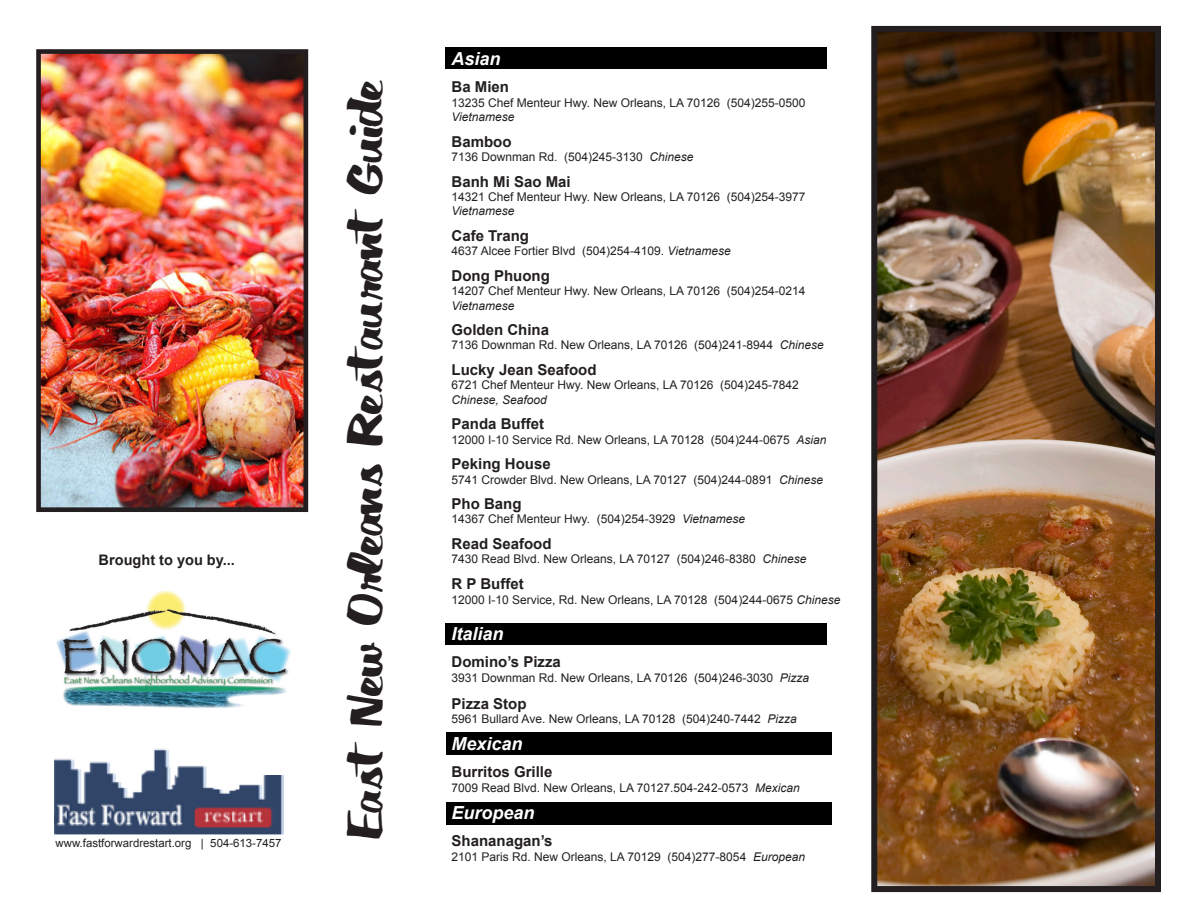
<style>
.page{position:relative;width:1188px;height:918px;background:#fff}
.page>*{position:absolute;margin:0;border:0;box-sizing:border-box;transform-origin:0 0}
.t1{font:45px "Big Fiction Text";color:#231f20}
.t2{font:italic 700 18px "Arial";color:#fff}
.t3{font:700 15px "Arial";color:#231f20}
.t4{font:700 14.55px "Arial";color:#231f20}
.t5{font:12px "Arial";color:#231f20}
.t6{font:italic 12px "Arial";color:#231f20}
.t7{font:11.4px "Arial";color:#231f20}
.s1{font-style:italic}
</style>
<div class="page">
<div style="left:446px;top:802px;width:385px;height:22px;background:#000"></div>
<div style="left:446px;top:732px;width:385px;height:22px;background:#000"></div>
<div style="left:446px;top:623px;width:381px;height:22px;background:#000"></div>
<div style="left:446px;top:48px;width:381px;height:21px;background:#000"></div>
<img style="left:878px;top:33px;width:276px;height:852px">
<div style="left:871px;top:26px;width:290px;height:866px;border:6px solid #231f20"></div>
<img style="left:54px;top:749px;width:229px;height:86px">
<div style="left:218px;top:691px;width:78px;height:84px;background:#fff"></div>
<img style="left:56px;top:590px;width:235px;height:118px">
<img style="left:42px;top:55px;width:260px;height:451px">
<div style="left:36px;top:49px;width:272px;height:463px;border:5px solid #231f20"></div>
<p class="t4" style="left:99px;top:551px;width:138px">Brought to you by...</p>
<p class="t7" style="left:56px;top:836px;width:227px">www.fastforwardrestart.org | 504-613-7457</p>
<p class="t1" style="left:334px;top:839px;width:763px;rotate:-90deg">East New Orleans Restaurant Guide</p>
<p class="t2" style="left:452px;top:47px;width:51px">Asian</p>
<p class="t3" style="left:452px;top:77px;width:59px">Ba Mien</p>
<p class="t5" style="left:452px;top:95px;width:355px">13235 Chef Menteur Hwy. New Orleans, LA 70126 (504)255-0500</p>
<p class="t6" style="left:452px;top:109px;width:65px">Vietnamese</p>
<p class="t3" style="left:452px;top:131px;width:62px">Bamboo</p>
<p class="t5" style="left:452px;top:149px;width:244px">7136 Downman Rd. (504)245-3130 <span class="s1">Chinese</span></p>
<p class="t3" style="left:452px;top:171px;width:121px">Banh Mi Sao Mai</p>
<p class="t5" style="left:452px;top:189px;width:355px">14321 Chef Menteur Hwy. New Orleans, LA 70126 (504)254-3977</p>
<p class="t6" style="left:452px;top:203px;width:65px">Vietnamese</p>
<p class="t3" style="left:452px;top:226px;width:79px">Cafe Trang</p>
<p class="t5" style="left:452px;top:243px;width:281px">4637 Alcee Fortier Blvd (504)254-4109. <span class="s1">Vietnamese</span></p>
<p class="t3" style="left:452px;top:266px;width:100px">Dong Phuong</p>
<p class="t5" style="left:452px;top:283px;width:355px">14207 Chef Menteur Hwy. New Orleans, LA 70126 (504)254-0214</p>
<p class="t6" style="left:452px;top:298px;width:65px">Vietnamese</p>
<p class="t3" style="left:452px;top:320px;width:99px">Golden China</p>
<p class="t5" style="left:452px;top:337px;width:374px">7136 Downman Rd. New Orleans, LA 70126 (504)241-8944 <span class="s1">Chinese</span></p>
<p class="t3" style="left:452px;top:360px;width:147px">Lucky Jean Seafood</p>
<p class="t5" style="left:452px;top:377px;width:349px">6721 Chef Menteur Hwy. New Orleans, LA 70126 (504)245-7842</p>
<p class="t6" style="left:452px;top:392px;width:97px">Chinese, Seafood</p>
<p class="t3" style="left:452px;top:414px;width:94px">Panda Buffet</p>
<p class="t5" style="left:452px;top:432px;width:376px">12000 I-10 Service Rd. New Orleans, LA 70128 (504)244-0675 <span class="s1">Asian</span></p>
<p class="t3" style="left:452px;top:454px;width:101px">Peking House</p>
<p class="t5" style="left:452px;top:471px;width:373px">5741 Crowder Blvd. New Orleans, LA 70127 (504)244-0891 <span class="s1">Chinese</span></p>
<p class="t3" style="left:452px;top:494px;width:72px">Pho Bang</p>
<p class="t5" style="left:452px;top:511px;width:295px">14367 Chef Menteur Hwy. (504)254-3929 <span class="s1">Vietnamese</span></p>
<p class="t3" style="left:452px;top:534px;width:102px">Read Seafood</p>
<p class="t5" style="left:452px;top:551px;width:356px">7430 Read Blvd. New Orleans, LA 70127 (504)246-8380 <span class="s1">Chinese</span></p>
<p class="t3" style="left:452px;top:574px;width:74px">R P Buffet</p>
<p class="t5" style="left:452px;top:592px;width:390px">12000 I-10 Service, Rd. New Orleans, LA 70128 (504)244-0675 <span class="s1">Chinese</span></p>
<p class="t2" style="left:452px;top:622px;width:54px">Italian</p>
<p class="t3" style="left:452px;top:652px;width:111px">Domino’s Pizza</p>
<p class="t5" style="left:452px;top:670px;width:359px">3931 Downman Rd. New Orleans, LA 70126 (504)246-3030 <span class="s1">Pizza</span></p>
<p class="t3" style="left:452px;top:694px;width:77px">Pizza Stop</p>
<p class="t5" style="left:452px;top:711px;width:347px">5961 Bullard Ave. New Orleans, LA 70128 (504)240-7442 <span class="s1">Pizza</span></p>
<p class="t2" style="left:452px;top:732px;width:73px">Mexican</p>
<p class="t3" style="left:452px;top:762px;width:102px">Burritos Grille</p>
<p class="t5" style="left:452px;top:780px;width:350px">7009 Read Blvd. New Orleans, LA 70127.504-242-0573 <span class="s1">Mexican</span></p>
<p class="t2" style="left:452px;top:801px;width:85px">European</p>
<p class="t3" style="left:452px;top:831px;width:103px">Shananagan’s</p>
<p class="t5" style="left:452px;top:849px;width:355px">2101 Paris Rd. New Orleans, LA 70129 (504)277-8054 <span class="s1">European</span></p>
</div>
